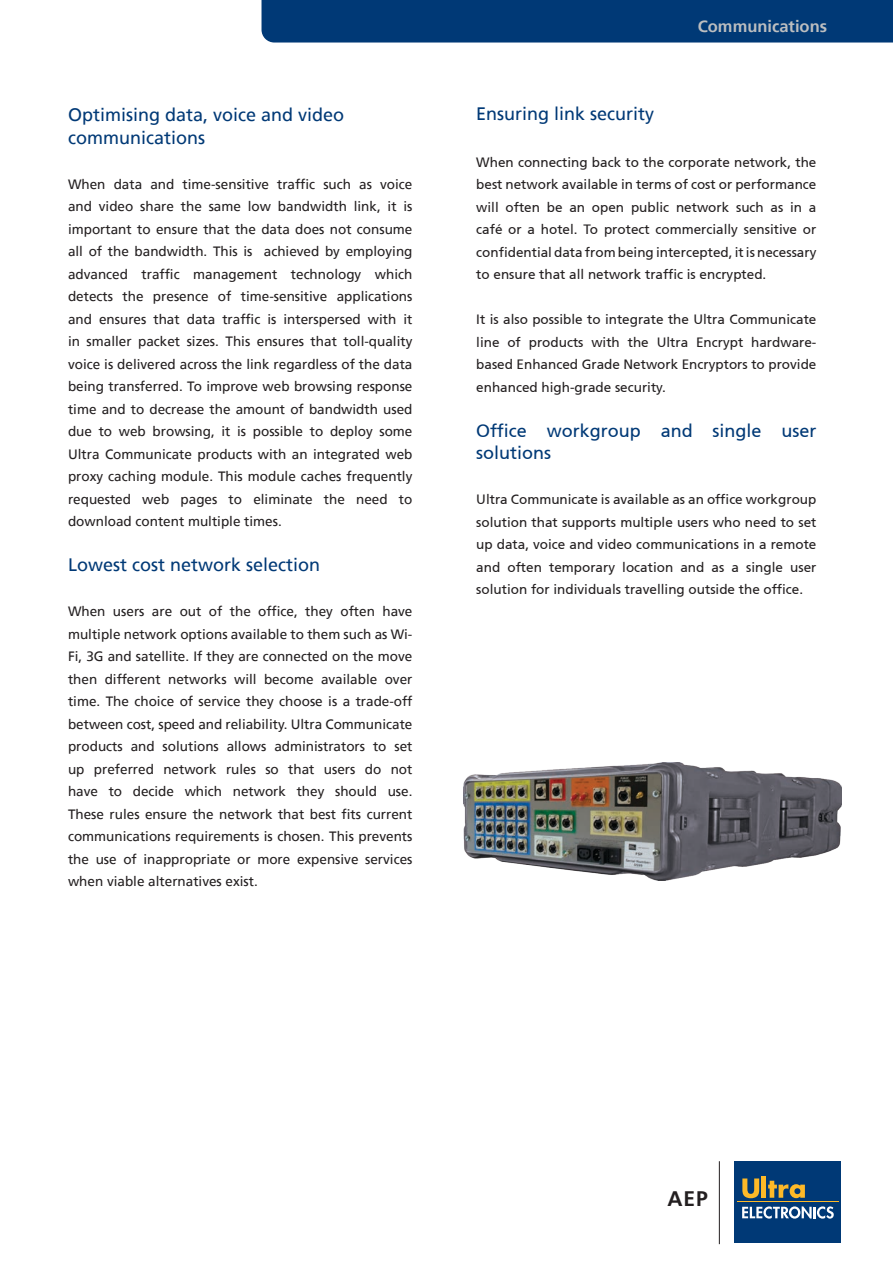
<style>
.page{position:relative;width:893px;height:1263px;background:#fff}
.page>*{position:absolute;margin:0;border:0;box-sizing:border-box;transform-origin:0 0}
.t1{font:700 21px "Frutiger 65";color:#231f20}
.t2{font:18px/22.5px "Frutiger";color:#003976}
.t3{font:18px/22.5px "Frutiger 55 Roman";color:#003976}
.t4{font:700 16.5px "Frutiger 65";color:#bcbec0}
.t5{font:13.5px/22.5px "Frutiger";color:#231f20;text-align:justify}
.t6{font:13.5px/22.5px "Frutiger 55 Roman";color:#231f20;text-align:justify}
</style>
<div class="page">
<div style="left:261px;top:0;width:632px;height:43px;background:#003976"></div>
<div style="left:735px;top:1161px;width:106px;height:82px;background:#003976"></div>
<svg style="left:742px;top:1206px;width:92px;height:12px"></svg>
<svg style="left:742px;top:1178px;width:17px;height:20px"></svg>
<hr style="left:762px;top:1176px;width:4px;height:22px;background:#fdb928">
<svg style="left:768px;top:1181px;width:37px;height:17px"></svg>
<hr style="left:737px;top:1201px;width:101px;height:1px;background:#fdb928">
<hr style="left:719px;top:1161px;width:1px;height:83px;background:#231f20">
<img style="left:463px;top:763px;width:378px;height:118px">
<p class="t2" style="left:68px;top:104px;width:278px">Optimising data, voice and video communications</p>
<p class="t5" style="left:68px;top:173px;width:346px">When data and time-sensitive traffic such as voice and video share the same low bandwidth link, it is important to ensure that the data does not consume all of the bandwidth. This is achieved by employing advanced traffic management technology which detects the presence of time-sensitive applications and ensures that data traffic is interspersed with it in smaller packet sizes. This ensures that toll-quality voice is delivered across the link regardless of the data being transferred. To improve web browsing response time and to decrease the amount of bandwidth used due to web browsing, it is possible to deploy some Ultra Communicate products with an integrated web proxy caching module. This module caches frequently requested web pages to eliminate the need to download content multiple times.</p>
<p class="t2" style="left:68px;top:554px;width:254px">Lowest cost network selection</p>
<p class="t5" style="left:68px;top:600px;width:346px">When users are out of the office, they often have multiple network options available to them such as Wi-Fi, 3G and satellite. If they are connected on the move then different networks will become available over time. The choice of service they choose is a trade-off between cost, speed and reliability. Ultra Communicate products and solutions allows administrators to set up preferred network rules so that users do not have to decide which network they should use.<br>These rules ensure the network that best fits current communications requirements is chosen. This prevents the use of inappropriate or more expensive services when viable alternatives exist.</p>
<p class="t4" style="left:698px;top:16px;width:131px">Communications</p>
<p class="t2" style="left:476px;top:102px;width:180px">Ensuring link security</p>
<p class="t6" style="left:476px;top:151px;width:342px">When connecting back to the corporate network, the best network available in terms of cost or performance will often be an open public network such as in a café or a hotel. To protect commercially sensitive or confidential data from being intercepted, it is necessary to ensure that all network traffic is encrypted.</p>
<p class="t6" style="left:476px;top:308px;width:342px">It is also possible to integrate the Ultra Communicate line of products with the Ultra Encrypt hardware&shy;based Enhanced Grade Network Encryptors to provide enhanced high-grade security.</p>
<p class="t3" style="left:476px;top:419px;width:342px">Office workgroup and single user solutions</p>
<p class="t6" style="left:476px;top:488px;width:342px">Ultra Communicate is available as an office workgroup solution that supports multiple users who need to set up data, voice and video communications in a remote and often temporary location and as a single user solution for individuals travelling outside the office.</p>
<p class="t1" style="left:668px;top:1186px;width:42px">AEP</p>
</div>
